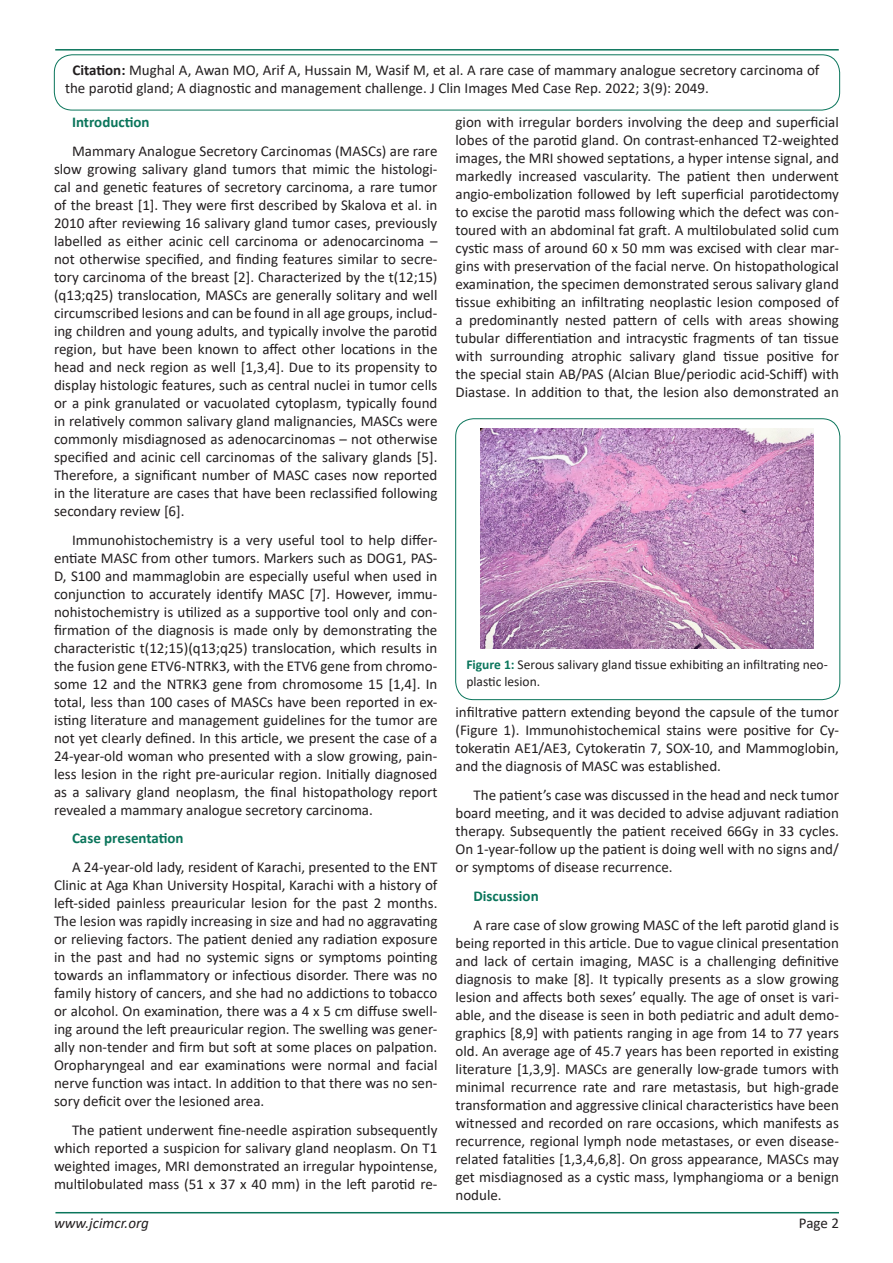
<style>
.page{position:relative;width:893px;height:1263px;background:#fff}
.page>*{position:absolute;margin:0;border:0;box-sizing:border-box;transform-origin:0 0}
.t1{font:15px/18px "Calibri";color:#231f20;text-align:justify}
.t2{font:700 15px "Calibri";color:#0a755b}
.t3{font:italic 15px "Calibri";color:#231f20}
.t4{font:13.5px/16.5px "Calibri";color:#231f20}
.s1{font-weight:700}
.s2{font-weight:700;color:#0a755b}
</style>
<div class="page">
<hr style="left:55px;top:1212px;width:784px;height:1px;background:#0a755b">
<hr style="left:55px;top:49px;width:784px;height:2px;background:#0a755b">
<div style="left:54px;top:55px;width:786px;height:55px;border:1px solid #0a755b;border-radius:18px"></div>
<div style="left:455px;top:419px;width:385px;height:281px;border:1px solid #0a755b;border-radius:18px"></div>
<img style="left:481px;top:428px;width:333px;height:220px">
<p class="t1" style="left:65px;top:61px;width:756px;text-indent:8px"><span class="s1">Citation:</span> Mughal A, Awan MO, Arif A, Hussain M, Wasif M, et al. A rare case of mammary analogue secretory carcinoma of the parotid gland; A diagnostic and management challenge. J Clin Images Med Case Rep. 2022; 3(9): 2049.</p>
<p class="t2" style="left:72px;top:111px;width:79px">Introduction</p>
<p class="t1" style="left:54px;top:141px;width:385px;text-indent:18px">Mammary Analogue Secretory Carcinomas (MASCs) are rare slow growing salivary gland tumors that mimic the histologi&shy;cal and genetic features of secretory carcinoma, a rare tumor of the breast [1]. They were first described by Skalova et al. in 2010 after reviewing 16 salivary gland tumor cases, previously labelled as either acinic cell carcinoma or adenocarcinoma – not otherwise specified, and finding features similar to secre&shy;tory carcinoma of the breast [2]. Characterized by the t(12;15) (q13;q25) translocation, MASCs are generally solitary and well circumscribed lesions and can be found in all age groups, includ&shy;ing children and young adults, and typically involve the parotid region, but have been known to affect other locations in the head and neck region as well [1,3,4]. Due to its propensity to display histologic features, such as central nuclei in tumor cells or a pink granulated or vacuolated cytoplasm, typically found in relatively common salivary gland malignancies, MASCs were commonly misdiagnosed as adenocarcinomas – not otherwise specified and acinic cell carcinomas of the salivary glands [5].<br>Therefore, a significant number of MASC cases now reported in the literature are cases that have been reclassified following secondary review [6].</p>
<p class="t1" style="left:54px;top:530px;width:385px;text-indent:18px">Immunohistochemistry is a very useful tool to help differ&shy;entiate MASC from other tumors. Markers such as DOG1, PAS-D, S100 and mammaglobin are especially useful when used in conjunction to accurately identify MASC [7]. However, immu&shy;nohistochemistry is utilized as a supportive tool only and con&shy;firmation of the diagnosis is made only by demonstrating the characteristic t(12;15)(q13;q25) translocation, which results in the fusion gene ETV6-NTRK3, with the ETV6 gene from chromo&shy;some 12 and the NTRK3 gene from chromosome 15 [1,4]. In total, less than 100 cases of MASCs have been reported in ex&shy;isting literature and management guidelines for the tumor are not yet clearly defined. In this article, we present the case of a 24-year-old woman who presented with a slow growing, pain&shy;less lesion in the right pre-auricular region. Initially diagnosed as a salivary gland neoplasm, the final histopathology report revealed a mammary analogue secretory carcinoma.</p>
<p class="t2" style="left:72px;top:828px;width:113px">Case presentation</p>
<p class="t1" style="left:54px;top:858px;width:385px;text-indent:18px">A 24-year-old lady, resident of Karachi, presented to the ENT Clinic at Aga Khan University Hospital, Karachi with a history of left-sided painless preauricular lesion for the past 2 months.<br>The lesion was rapidly increasing in size and had no aggravating or relieving factors. The patient denied any radiation exposure in the past and had no systemic signs or symptoms pointing towards an inflammatory or infectious disorder. There was no family history of cancers, and she had no addictions to tobacco or alcohol. On examination, there was a 4 x 5 cm diffuse swell&shy;ing around the left preauricular region. The swelling was gener&shy;ally non-tender and firm but soft at some places on palpation.<br>Oropharyngeal and ear examinations were normal and facial nerve function was intact. In addition to that there was no sen&shy;sory deficit over the lesioned area.</p>
<p class="t1" style="left:54px;top:1120px;width:385px;text-indent:18px">The patient underwent fine-needle aspiration subsequently which reported a suspicion for salivary gland neoplasm. On T1 weighted images, MRI demonstrated an irregular hypointense, multilobulated mass (51 x 37 x 40 mm) in the left parotid re-</p>
<p class="t1" style="left:455px;top:112px;width:385px">gion with irregular borders involving the deep and superficial lobes of the parotid gland. On contrast-enhanced T2-weighted images, the MRI showed septations, a hyper intense signal, and markedly increased vascularity. The patient then underwent angio-embolization followed by left superficial parotidectomy to excise the parotid mass following which the defect was con&shy;toured with an abdominal fat graft. A multilobulated solid cum cystic mass of around 60 x 50 mm was excised with clear mar&shy;gins with preservation of the facial nerve. On histopathological examination, the specimen demonstrated serous salivary gland tissue exhibiting an infiltrating neoplastic lesion composed of a predominantly nested pattern of cells with areas showing tubular differentiation and intracystic fragments of tan tissue with surrounding atrophic salivary gland tissue positive for the special stain AB/PAS (Alcian Blue/periodic acid-Schiff) with Diastase. In addition to that, the lesion also demonstrated an</p>
<p class="t4" style="left:466px;top:656px;width:363px"><span class="s2">Figure 1:</span> Serous salivary gland tissue exhibiting an infiltrating neo&shy;plastic lesion.</p>
<p class="t1" style="left:455px;top:703px;width:385px">infiltrative pattern extending beyond the capsule of the tumor (Figure 1). Immunohistochemical stains were positive for Cy&shy;tokeratin AE1/AE3, Cytokeratin 7, SOX-10, and Mammoglobin, and the diagnosis of MASC was established.</p>
<p class="t1" style="left:455px;top:786px;width:385px;text-indent:18px">The patient’s case was discussed in the head and neck tumor board meeting, and it was decided to advise adjuvant radiation therapy. Subsequently the patient received 66Gy in 33 cycles.<br>On 1-year-follow up the patient is doing well with no signs and/ or symptoms of disease recurrence.</p>
<p class="t2" style="left:473px;top:885px;width:67px">Discussion</p>
<p class="t1" style="left:455px;top:915px;width:385px;text-indent:18px">A rare case of slow growing MASC of the left parotid gland is being reported in this article. Due to vague clinical presentation and lack of certain imaging, MASC is a challenging definitive diagnosis to make [8]. It typically presents as a slow growing lesion and affects both sexes’ equally. The age of onset is vari&shy;able, and the disease is seen in both pediatric and adult demo&shy;graphics [8,9] with patients ranging in age from 14 to 77 years old. An average age of 45.7 years has been reported in existing literature [1,3,9]. MASCs are generally low-grade tumors with minimal recurrence rate and rare metastasis, but high-grade transformation and aggressive clinical characteristics have been witnessed and recorded on rare occasions, which manifests as recurrence, regional lymph node metastases, or even disease&shy;related fatalities [1,3,4,6,8]. On gross appearance, MASCs may get misdiagnosed as a cystic mass, lymphangioma or a benign nodule.</p>
<p class="t3" style="left:54px;top:1212px;width:96px">www.jcimcr.org</p>
<p class="t1" style="left:799px;top:1213px;width:42px">Page 2</p>
</div>
